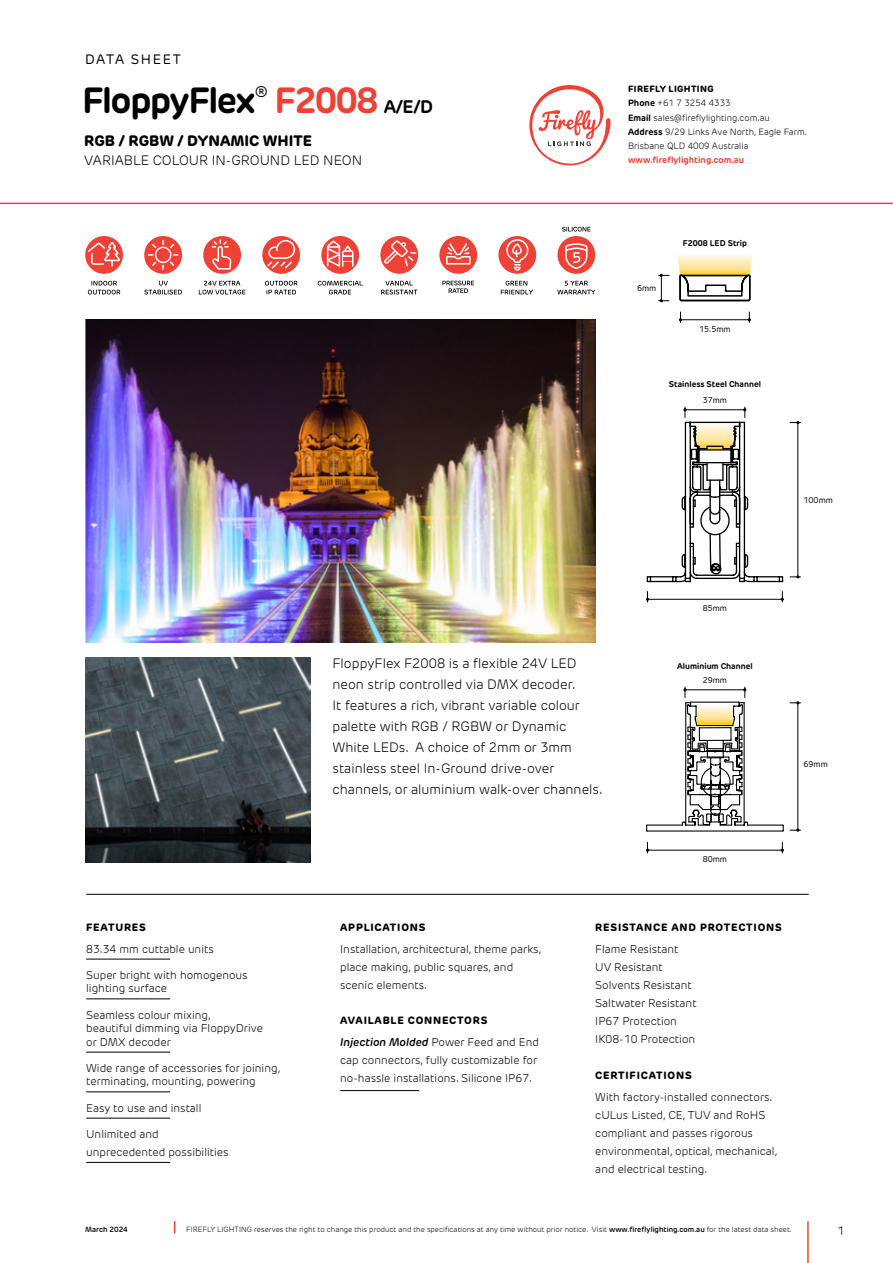
<style>
.page{position:relative;width:893px;height:1263px;background:#fff}
.page>*{position:absolute;margin:0;border:0;box-sizing:border-box;transform-origin:0 0}
.t1{font:700 36px "New Rubrik";letter-spacing:-.04em;color:#000}
.t2{font:700 18px "New Rubrik";color:#000}
.t3{font:800 15px "New Rubrik";color:#000}
.t4{font:300 13.5px/21px "New Rubrik";color:#000}
.t5{font:13.5px "New Rubrik";letter-spacing:.12em;color:#000}
.t6{font:300 12px "New Rubrik";color:#000}
.t7{font:300 11.25px/18px "New Rubrik";color:#000}
.t8{font:800 10.5px "New Rubrik";letter-spacing:.075em;color:#000}
.t9{font:300 9px/14.2px "New Rubrik";color:#000}
.t10{font:700 9px "New Rubrik";color:#ef4135}
.t11{font:700 8.25px "New Rubrik";color:#000}
.t12{font:8.25px "New Rubrik";color:#000}
.t13{font:300 7.5px "New Rubrik";color:#000}
.t14{font:600 7.5px "New Rubrik";color:#000}
.s1{color:#ef4135}
.s2{font-weight:800}
.s3{font-weight:700}
.s4{font-weight:600;font-style:italic}
.s5{font-weight:600}
</style>
<div class="page">
<svg style="left:174px;top:1221px;width:1px;height:12px"></svg>
<hr style="left:807px;top:1221px;width:2px;height:42px;background:#ef4135">
<svg style="left:529px;top:85px;width:82px;height:80px"></svg>
<hr style="left:0;top:203px;width:893px;height:1px;background:#ef4135">
<hr style="left:340px;top:1090px;width:79px;height:1px;background:#000">
<img style="left:85px;top:657px;width:225px;height:205px">
<img style="left:85px;top:320px;width:510px;height:322px">
<hr style="left:86px;top:894px;width:723px;height:1px;background:#000">
<hr style="left:86px;top:959px;width:84px;height:1px;background:#000">
<hr style="left:86px;top:998px;width:84px;height:1px;background:#000">
<hr style="left:86px;top:1052px;width:84px;height:1px;background:#000">
<hr style="left:86px;top:1091px;width:84px;height:1px;background:#000">
<hr style="left:86px;top:1118px;width:84px;height:1px;background:#000">
<hr style="left:86px;top:1162px;width:84px;height:1px;background:#000">
<svg style="left:88px;top:281px;width:32px;height:13px"></svg>
<svg style="left:144px;top:281px;width:38px;height:13px"></svg>
<svg style="left:199px;top:281px;width:46px;height:13px"></svg>
<svg style="left:265px;top:281px;width:32px;height:13px"></svg>
<svg style="left:318px;top:281px;width:45px;height:13px"></svg>
<svg style="left:321px;top:236px;width:38px;height:38px"></svg>
<svg style="left:262px;top:236px;width:38px;height:38px"></svg>
<svg style="left:203px;top:236px;width:38px;height:38px"></svg>
<svg style="left:144px;top:236px;width:38px;height:38px"></svg>
<div style="left:156px;top:248px;width:14px;height:14px;background:#ef4135;border-radius:50%"></div>
<svg style="left:85px;top:236px;width:38px;height:38px"></svg>
<svg style="left:381px;top:281px;width:36px;height:13px"></svg>
<svg style="left:501px;top:281px;width:32px;height:13px"></svg>
<svg style="left:498px;top:236px;width:38px;height:38px"></svg>
<svg style="left:380px;top:236px;width:38px;height:38px"></svg>
<svg style="left:557px;top:281px;width:38px;height:13px"></svg>
<svg style="left:442px;top:281px;width:32px;height:12px"></svg>
<svg style="left:557px;top:227px;width:38px;height:47px"></svg>
<svg style="left:439px;top:236px;width:38px;height:38px"></svg>
<svg style="left:677px;top:255px;width:76px;height:47px"></svg>
<svg style="left:658px;top:274px;width:11px;height:28px"></svg>
<hr style="left:797px;top:423px;width:1px;height:155px;background:#000">
<svg style="left:790px;top:421px;width:11px;height:3px"></svg>
<svg style="left:790px;top:575px;width:11px;height:3px"></svg>
<hr style="left:797px;top:703px;width:1px;height:128px;background:#000">
<svg style="left:790px;top:701px;width:11px;height:3px"></svg>
<svg style="left:790px;top:829px;width:11px;height:2px"></svg>
<hr style="left:680px;top:319px;width:70px;height:1px;background:#000">
<svg style="left:679px;top:312px;width:3px;height:11px"></svg>
<svg style="left:748px;top:312px;width:3px;height:11px"></svg>
<hr style="left:647px;top:599px;width:136px;height:1px;background:#000">
<svg style="left:646px;top:591px;width:3px;height:11px"></svg>
<svg style="left:781px;top:591px;width:3px;height:11px"></svg>
<hr style="left:647px;top:850px;width:136px;height:1px;background:#000">
<svg style="left:646px;top:842px;width:3px;height:11px"></svg>
<svg style="left:781px;top:842px;width:3px;height:11px"></svg>
<svg style="left:646px;top:407px;width:138px;height:176px"></svg>
<svg style="left:646px;top:687px;width:138px;height:145px"></svg>
<hr style="left:710px;top:780px;width:1px;height:30px;background:#000">
<hr style="left:720px;top:780px;width:1px;height:30px;background:#000">
<p class="t5" style="left:85px;top:51px;width:97px">DATA SHEET</p>
<h1 class="t1" style="left:82px;top:78px;width:298px">FloppyFlex<sup>®</sup> <span class="s1">F2008</span></h1>
<h2 class="t2" style="left:384px;top:95px;width:51px">A/E/D</h2>
<h3 class="t3" style="left:84px;top:131px;width:229px">RGB / RGBW / DYNAMIC WHITE</h3>
<p class="t4" style="left:84px;top:149px;width:280px">VARIABLE COLOUR IN-GROUND LED NEON</p>
<p class="t9" style="left:628px;top:82px;width:181px"><span class="s2">FIREFLY LIGHTING<br></span><span class="s3">Phone</span> +61 7 3254 4333<br><span class="s3">Email</span> sales@fireflylighting.com.au<br><span class="s3">Address</span> 9/29 Links Ave North, Eagle Farm.<br>Brisbane QLD 4009 Australia</p>
<p class="t10" style="left:628px;top:154px;width:117px">www.fireflylighting.com.au</p>
<p class="t12" style="left:637px;top:283px;width:21px">6mm</p>
<p class="t11" style="left:683px;top:238px;width:66px">F2008 LED Strip</p>
<p class="t12" style="left:699px;top:324px;width:33px">15.5mm</p>
<p class="t11" style="left:669px;top:379px;width:94px">Stainless Steel Channel</p>
<p class="t12" style="left:703px;top:395px;width:26px">37mm</p>
<p class="t12" style="left:803px;top:495px;width:31px">100mm</p>
<p class="t4" style="left:333px;top:652px;width:271px">FloppyFlex F2008 is a flexible 24V LED neon strip controlled via DMX decoder.<br>It features a rich, vibrant variable colour palette with RGB / RGBW or Dynamic White LEDs. A choice of 2mm or 3mm stainless steel In-Ground drive-over channels, or aluminium walk-over channels.</p>
<p class="t12" style="left:703px;top:603px;width:26px">85mm</p>
<p class="t11" style="left:677px;top:661px;width:77px">Aluminium Channel</p>
<p class="t12" style="left:703px;top:675px;width:26px">29mm</p>
<p class="t12" style="left:703px;top:854px;width:26px">80mm</p>
<p class="t12" style="left:803px;top:759px;width:26px">69mm</p>
<p class="t8" style="left:86px;top:920px;width:61px">FEATURES</p>
<p class="t7" style="left:86px;top:939px;width:129px">83.34 mm cuttable units</p>
<p class="t7" style="left:86px;top:968px;width:163px;line-height:13.5px">Super bright with homogenous lighting surface</p>
<p class="t7" style="left:86px;top:1008px;width:178px;line-height:13.5px">Seamless colour mixing,<br>beautiful dimming via FloppyDrive or DMX decoder</p>
<p class="t7" style="left:86px;top:1061px;width:196px;line-height:13.5px">Wide range of accessories for joining, terminating, mounting, powering</p>
<p class="t7" style="left:86px;top:1098px;width:117px">Easy to use and install</p>
<p class="t7" style="left:86px;top:1125px;width:144px">Unlimited and unprecedented possibilities</p>
<p class="t8" style="left:340px;top:920px;width:87px">APPLICATIONS</p>
<p class="t7" style="left:340px;top:940px;width:203px">Installation, architectural, theme parks, place making, public squares, and scenic elements.</p>
<p class="t8" style="left:340px;top:1013px;width:149px">AVAILABLE CONNECTORS</p>
<p class="t7" style="left:340px;top:1033px;width:200px"><span class="s4">Injection Molded</span> Power Feed and End cap connectors, fully customizable for no-hassle installations. Silicone IP67.</p>
<p class="t8" style="left:595px;top:920px;width:188px">RESISTANCE AND PROTECTIONS</p>
<p class="t7" style="left:595px;top:940px;width:103px">Flame Resistant<br>UV Resistant<br>Solvents Resistant<br>Saltwater Resistant<br>IP67 Protection<br>IK08-10 Protection</p>
<p class="t8" style="left:595px;top:1068px;width:98px">CERTIFICATIONS</p>
<p class="t7" style="left:595px;top:1088px;width:184px">With factory-installed connectors. cULus Listed, CE, TUV and RoHS compliant and passes rigorous environmental, optical, mechanical, and electrical testing.</p>
<p class="t14" style="left:85px;top:1224px;width:44px">March 2024</p>
<p class="t13" style="left:186px;top:1225px;width:607px">FIREFLY LIGHTING reserves the right to change this product and the specifications at any time without prior notice. Visit <span class="s5">www.fireflylighting.com.au</span> for the latest data sheet.</p>
<p class="t6" style="left:837px;top:1224px;width:9px">1</p>
</div>
